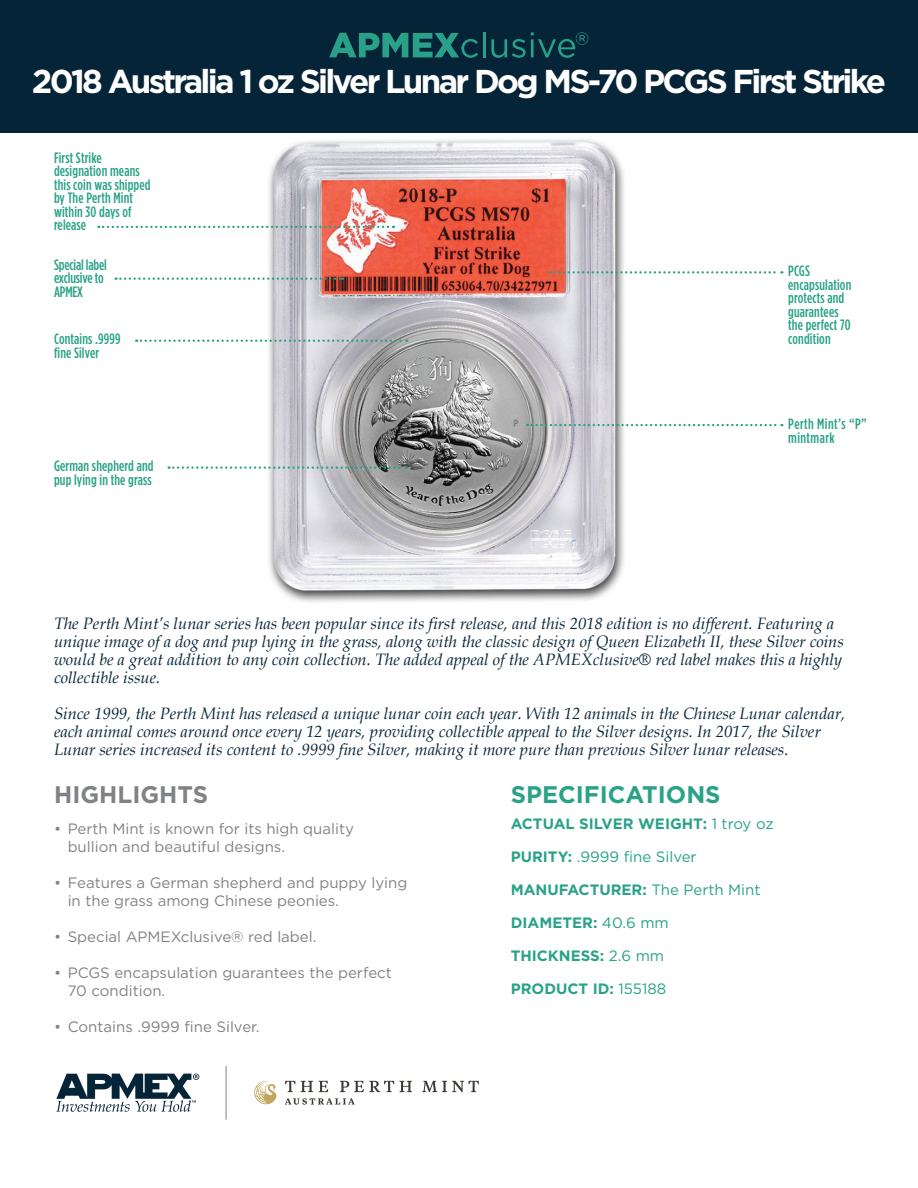
<style>
.page{position:relative;width:918px;height:1188px;background:#fff}
.page>*{position:absolute;margin:0;border:0;box-sizing:border-box;transform-origin:0 0}
.t1{font:700 33px "Gotham HTF";letter-spacing:-.08em;color:#fff}
.t2{font:700 24px "Gotham HTF";color:#29a287}
.t3{font:700 24px "Gotham HTF";color:#808285}
.t4{font:italic 16.5px/18px "Book Antiqua";color:#052438}
.t5{font:15px/18px "Gotham HTF";color:#808285}
.t6{font:500 condensed 15px/13.5px "Gotham HTF";letter-spacing:.01em;color:#29a287}
.t7{font:700 15px "Gotham HTF";color:#29a287}
.t8{font:500 condensed 15px/13.5px "Gotham HTF";letter-spacing:-.01em;color:#29a287}
.t9{font:500 condensed 15px/13.5px "Gotham HTF";letter-spacing:.03em;color:#29a287}
.t10{font:15px "Gotham HTF";color:#29a287}
.s1{font-weight:400}
.s2{font-weight:700}
</style>
<div class="page">
<img style="left:201px;top:132px;width:486px;height:470px">
<div style="left:0;top:0;width:918px;height:132px;background:#062437"></div>
<svg style="left:116px;top:278px;width:227px;height:2px"></svg>
<svg style="left:98px;top:226px;width:296px;height:2px"></svg>
<svg style="left:136px;top:340px;width:271px;height:2px"></svg>
<svg style="left:550px;top:271px;width:232px;height:3px"></svg>
<svg style="left:527px;top:424px;width:255px;height:2px"></svg>
<svg style="left:56px;top:1074px;width:143px;height:38px"></svg>
<hr style="left:226px;top:1066px;width:1px;height:54px;background:#808285">
<svg style="left:285px;top:1081px;width:10px;height:11px"></svg>
<svg style="left:301px;top:1081px;width:12px;height:11px"></svg>
<svg style="left:319px;top:1081px;width:9px;height:11px"></svg>
<svg style="left:340px;top:1081px;width:72px;height:11px"></svg>
<svg style="left:422px;top:1081px;width:57px;height:11px"></svg>
<svg style="left:285px;top:1098px;width:70px;height:7px"></svg>
<svg style="left:254px;top:1081px;width:23px;height:23px"></svg>
<svg style="left:169px;top:466px;width:238px;height:3px"></svg>
<svg style="left:329px;top:33px;width:149px;height:25px"></svg>
<hr style="left:483px;top:32px;width:2px;height:25px;background:#28a188">
<svg style="left:491px;top:32px;width:97px;height:26px"></svg>
<h1 class="t1" style="left:32px;top:62px;width:856px">2018 Australia 1 oz Silver Lunar Dog MS-70 PCGS First Strike</h1>
<p class="t6" style="left:54px;top:151px;width:98px">First Strike designation means this coin was shipped by The Perth Mint within 30 days of release</p>
<p class="t8" style="left:54px;top:258px;width:54px">Special label exclusive to<br>APMEX</p>
<p class="t6" style="left:54px;top:332px;width:68px">Contains .9999 fine Silver</p>
<p class="t6" style="left:54px;top:459px;width:101px">German shepherd and pup lying in the grass</p>
<p class="t6" style="left:788px;top:264px;width:65px">PCGS encapsulation protects and guarantees the perfect 70 condition</p>
<p class="t9" style="left:788px;top:417px;width:80px">Perth Mint’s “P” mintmark</p>
<p class="t4" style="left:54px;top:615px;width:791px">The Perth Mint’s lunar series has been popular since its first release, and this 2018 edition is no different. Featuring a unique image of a dog and pup lying in the grass, along with the classic design of Queen Elizabeth II, these Silver coins would be a great addition to any coin collection. The added appeal of the APMEXclusive® red label makes this a highly collectible issue.</p>
<p class="t4" style="left:54px;top:705px;width:793px">Since 1999, the Perth Mint has released a unique lunar coin each year. With 12 animals in the Chinese Lunar calendar, each animal comes around once every 12 years, providing collectible appeal to the Silver designs. In 2017, the Silver<br>Lunar series increased its content to .9999 fine Silver, making it more pure than previous Silver lunar releases.</p>
<h2 class="t2" style="left:511px;top:781px;width:211px">SPECIFICATIONS</h2>
<p class="t7" style="left:511px;top:815px;width:265px">ACTUAL SILVER WEIGHT: <span class="s1">1 troy oz</span></p>
<p class="t10" style="left:511px;top:849px;width:187px"><span class="s2">PURITY:</span> .9999 fine Silver</p>
<p class="t7" style="left:511px;top:881px;width:251px">MANUFACTURER: <span class="s1">The Perth Mint</span></p>
<p class="t7" style="left:511px;top:914px;width:160px">DIAMETER: <span class="s1">40.6 mm</span></p>
<p class="t7" style="left:511px;top:947px;width:155px">THICKNESS: <span class="s1">2.6 mm</span></p>
<p class="t7" style="left:511px;top:980px;width:157px">PRODUCT ID: <span class="s1">155188</span></p>
<h2 class="t3" style="left:54px;top:781px;width:155px">HIGHLIGHTS</h2>
<p class="t5" style="left:68px;top:819px;width:288px;text-indent:-14px">• Perth Mint is known for its high quality bullion and beautiful designs.</p>
<p class="t5" style="left:68px;top:873px;width:341px;text-indent:-14px">• Features a German shepherd and puppy lying in the grass among Chinese peonies.</p>
<p class="t5" style="left:54px;top:927px;width:264px">• Special APMEXclusive® red label.</p>
<p class="t5" style="left:68px;top:963px;width:326px;text-indent:-14px">• PCGS encapsulation guarantees the perfect<br>70 condition.</p>
<p class="t5" style="left:54px;top:1017px;width:207px">• Contains .9999 fine Silver.</p>
</div>
